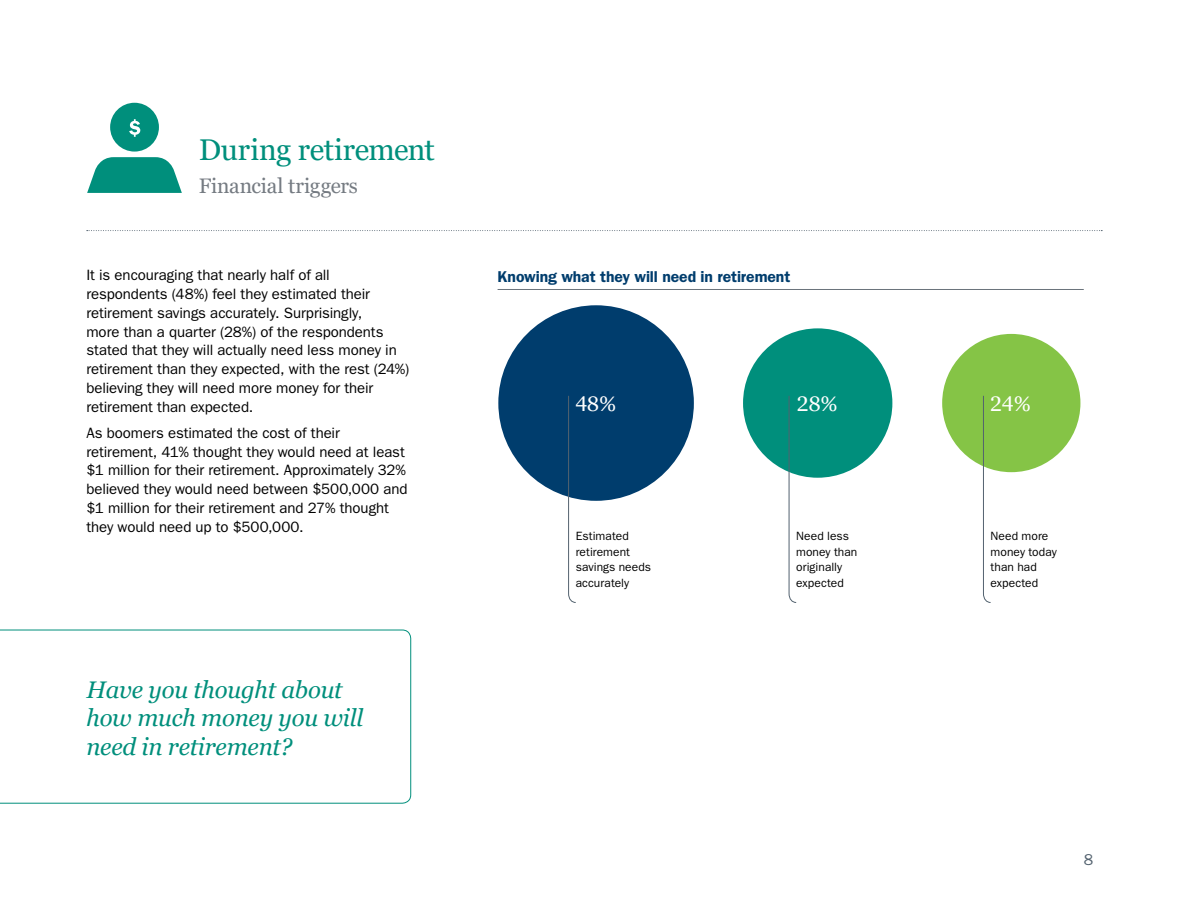
<style>
.page{position:relative;width:1188px;height:918px;background:#fff}
.page>*{position:absolute;margin:0;border:0;box-sizing:border-box;transform-origin:0 0}
.t1{font:30px "Georgia Pro";letter-spacing:-.015em;color:#008f7c}
.t2{font:italic 24px/28.5px "Georgia Pro";letter-spacing:-.01em;color:#008f7c}
.t3{font:21px "Georgia Pro";letter-spacing:-.01em;color:#757b82}
.t4{font:21px "Georgia Pro";color:#fff}
.t5{font:600 15.75px "ITC Franklin Gothic Std";letter-spacing:-.005em;color:#003d6d}
.t6{font:15.75px "ITC Franklin Gothic Std";color:#53626f}
.t7{font:15px/18.8px "ITC Franklin Gothic Std";letter-spacing:-.005em;color:#000}
.t8{font:12px/15.8px "ITC Franklin Gothic Std";letter-spacing:.005em;color:#000}
</style>
<div class="page">
<svg style="left:87px;top:230px;width:1015px;height:1px"></svg>
<svg style="left:87px;top:103px;width:95px;height:90px"></svg>
<hr style="left:498px;top:289px;width:586px;height:1px;background:#6a737b">
<div style="left:498px;top:305px;width:196px;height:196px;background:#003d6d;border-radius:98px"></div>
<div style="left:942px;top:334px;width:138px;height:138px;background:#85c446;border-radius:69px"></div>
<svg style="left:568px;top:395px;width:8px;height:208px"></svg>
<svg style="left:983px;top:395px;width:8px;height:208px"></svg>
<div style="left:743px;top:328px;width:149px;height:150px;background:#008f7c;border-radius:75px"></div>
<svg style="left:788px;top:396px;width:9px;height:207px"></svg>
<svg style="left:0;top:629px;width:411px;height:175px"></svg>
<h1 class="t1" style="left:199px;top:132px;width:238px">During retirement</h1>
<h3 class="t3" style="left:199px;top:174px;width:161px">Financial triggers</h3>
<p class="t7" style="left:86px;top:266px;width:324px">It is encouraging that nearly half of all respondents (48%) feel they estimated their retirement savings accurately. Surprisingly,<br>more than a quarter (28%) of the respondents stated that they will actually need less money in retirement than they expected, with the rest (24%) believing they will need more money for their retirement than expected.</p>
<p class="t7" style="left:86px;top:423px;width:323px">As boomers estimated the cost of their retirement, 41% thought they would need at least $1 million for their retirement. Approximately 32% believed they would need between $500,000 and $1 million for their retirement and 27% thought they would need up to $500,000.</p>
<h2 class="t2" style="left:86px;top:676px;width:278px">Have you thought about how much money you will need in retirement?</h2>
<p class="t5" style="left:498px;top:268px;width:294px">Knowing what they will need in retirement</p>
<h3 class="t4" style="left:575px;top:392px;width:42px">48%</h3>
<h3 class="t4" style="left:990px;top:392px;width:42px">24%</h3>
<h3 class="t4" style="left:797px;top:392px;width:42px">28%</h3>
<p class="t8" style="left:576px;top:528px;width:77px">Estimated retirement savings needs accurately</p>
<p class="t8" style="left:796px;top:528px;width:63px">Need less money than originally expected</p>
<p class="t8" style="left:991px;top:528px;width:68px">Need more money today than had expected</p>
<p class="t6" style="left:1084px;top:851px;width:11px">8</p>
</div>
